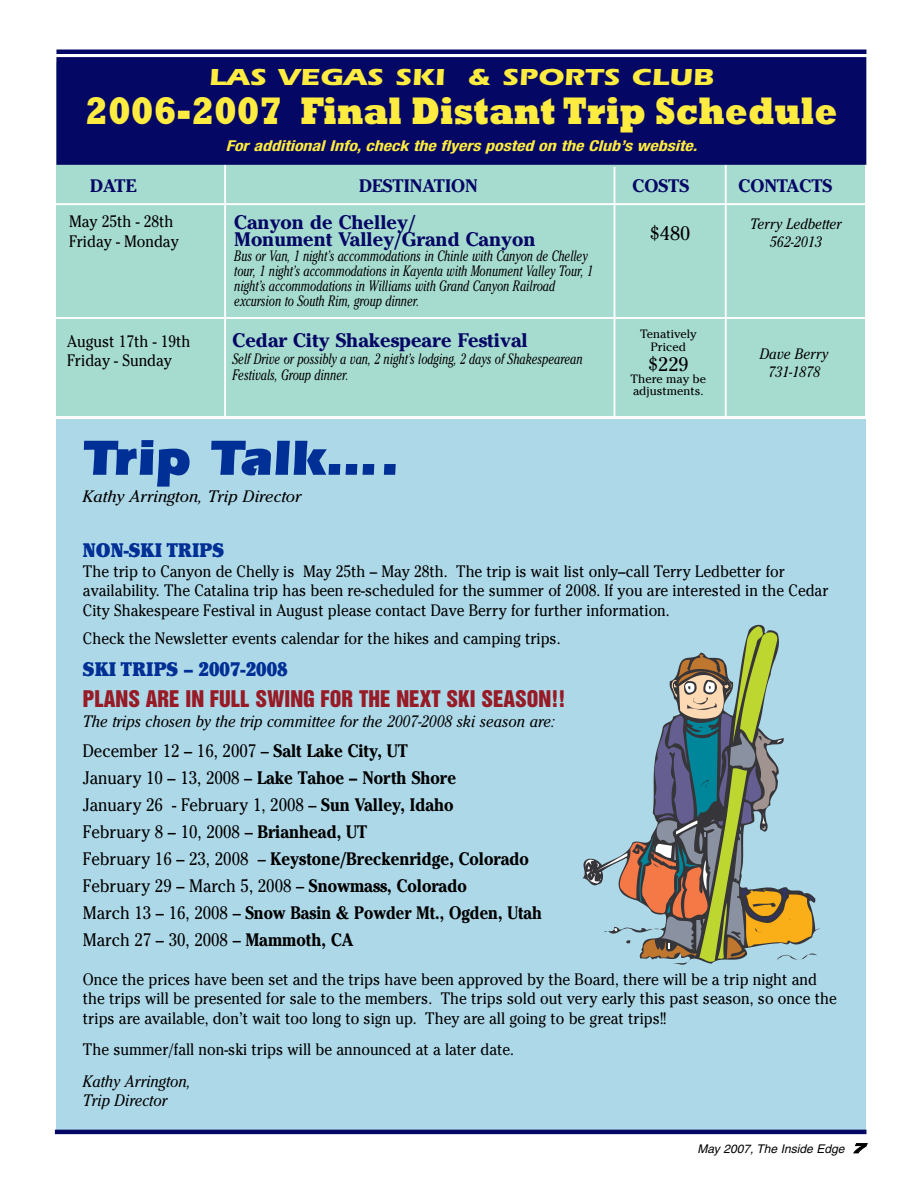
<style>
.page{position:relative;width:918px;height:1188px;background:#fff}
.page>*{position:absolute;margin:0;border:0;box-sizing:border-box;transform-origin:0 0}
.t1{font:900 51px "Itc Eras";color:#002f95}
.t2{font:800 39px "Rockwell";color:#ffec40;scale:.85 1}
.t3{font:700 24px "Itc Eras";color:#ffec40;scale:1.25 1}
.t4{font:21px "Helvetica Inserat";color:#971b26}
.t5{font:700 19.5px/16.5px "Cheltenham";color:#040764}
.t6{font:900 19.5px "Cheltenham";color:#002f95;scale:.9 1}
.t7{font:19.5px "Cheltenham";color:#000}
.t8{font:18px/27px "Cheltenham";color:#000;scale:.9 1}
.t9{font:700 18px "Cheltenham";color:#040764}
.t10{font:16.5px/19.5px "Cheltenham";color:#000;scale:.9 1}
.t11{font:italic 16.5px/19.5px "Cheltenham";color:#000;scale:.9 1}
.t12{font:italic 16.5px "Cheltenham";color:#000}
.t13{font:italic 15px/15px "Cheltenham";color:#000;scale:.74 1}
.t14{font:italic 700 condensed 15px "Helvetica Neue";color:#ffec40;scale:1.2 1}
.t15{font:italic 15px/18px "Cheltenham";color:#000;text-align:center;scale:.9 1}
.t16{font:12px/13.5px "Cheltenham";color:#000;text-align:center}
.t17{font:italic 12px "Helvetica";color:#000}
.s1{font-weight:700}
.s2{font-family:"Helvetica Neue";font-weight:800;font-stretch:expanded;font-size:13.5px}
</style>
<div class="page">
<div style="left:56px;top:420px;width:810px;height:713px;background:#add8e8"></div>
<div style="left:57px;top:62px;width:808px;height:354px;background:#a6dbcf"></div>
<hr style="left:55px;top:1130px;width:811px;height:4px;background:#040764">
<div style="left:56px;top:57px;width:810px;height:108px;background:#040764"></div>
<hr style="left:224px;top:165px;width:2px;height:252px;background:#fff">
<hr style="left:725px;top:165px;width:2px;height:253px;background:#fff">
<hr style="left:614px;top:167px;width:1px;height:250px;background:#fff">
<hr style="left:52px;top:203px;width:818px;height:2px;background:#fff">
<hr style="left:55px;top:317px;width:817px;height:2px;background:#fff">
<hr style="left:56px;top:50px;width:810px;height:4px;background:#040764">
<svg style="left:585px;top:626px;width:232px;height:336px"></svg>
<h3 class="t3" style="left:209px;top:68px;width:406px">LAS VEGAS SKI &amp; SPORTS CLUB</h3>
<h2 class="t2" style="left:85px;top:87px;width:886px">2006-2007 Final Distant Trip Schedule</h2>
<p class="t14" style="left:226px;top:140px;width:394px">For additional Info, check the flyers posted on the Club’s website.</p>
<p class="t9" style="left:90px;top:179px;width:48px">DATE</p>
<p class="t9" style="left:359px;top:179px;width:120px">DESTINATION</p>
<p class="t9" style="left:633px;top:179px;width:58px">COSTS</p>
<p class="t9" style="left:738px;top:179px;width:95px">CONTACTS</p>
<p class="t10" style="left:69px;top:212px;width:123px">May 25th - 28th<br>Friday - Monday</p>
<p class="t5" style="left:234px;top:216px;width:303px">Canyon de Chelley/<br>Monument Valley/Grand Canyon</p>
<p class="t13" style="left:234px;top:249px;width:486px">Bus or Van, 1 night’s accommodations in Chinle with Canyon de Chelley tour, 1 night’s accommodations in Kayenta with Monument Valley Tour, 1 night’s accommodations in Williams with Grand Canyon Railroad excursion to South Rim, group dinner.</p>
<p class="t7" style="left:650px;top:222px;width:42px">$480</p>
<p class="t15" style="left:750px;top:216px;width:103px">Terry Ledbetter<br>562-2013</p>
<p class="t10" style="left:67px;top:331px;width:138px">August 17th - 19th<br>Friday - Sunday</p>
<p class="t5" style="left:233px;top:334px;width:297px">Cedar City Shakespeare Festival</p>
<p class="t13" style="left:233px;top:352px;width:475px;line-height:16.5px">Self Drive or possibly a van, 2 night’s lodging, 2 days of Shakespearean<br>Festivals, Group dinner.</p>
<p class="t16" style="left:640px;top:327px;width:58px">Tenatively<br>Priced</p>
<p class="t7" style="left:648px;top:353px;width:42px">$229</p>
<p class="t16" style="left:631px;top:373px;width:77px;line-height:12px;text-align:left">There may be adjustments.</p>
<p class="t15" style="left:760px;top:346px;width:78px">Dave Berry<br>731-1878</p>
<h1 class="t1" style="left:83px;top:440px;width:318px">Trip Talk….</h1>
<p class="t12" style="left:83px;top:490px;width:220px">Kathy Arrington, Trip Director</p>
<p class="t6" style="left:83px;top:543px;width:158px">NON-SKI TRIPS</p>
<p class="t10" style="left:83px;top:561px;width:830px">The trip to Canyon de Chelly is May 25th – May 28th. The trip is wait list only--call Terry Ledbetter for availability. The Catalina trip has been re-scheduled for the summer of 2008. If you are interested in the Cedar<br>City Shakespeare Festival in August please contact Dave Berry for further information.</p>
<p class="t10" style="left:83px;top:629px;width:532px">Check the Newsletter events calendar for the hikes and camping trips.</p>
<p class="t6" style="left:83px;top:661px;width:229px">SKI TRIPS – 2007-2008</p>
<p class="t4" style="left:83px;top:691px;width:484px">PLANS ARE IN FULL SWING FOR THE NEXT SKI SEASON!!</p>
<p class="t11" style="left:83px;top:713px;width:526px">The trips chosen by the trip committee for the 2007-2008 ski season are:</p>
<p class="t8" style="left:83px;top:737px;width:511px">December 12 – 16, 2007 – <span class="s1">Salt Lake City, UT<br></span>January 10 – 13, 2008 – <span class="s1">Lake Tahoe – North Shore<br></span>January 26 - February 1, 2008 – <span class="s1">Sun Valley, Idaho<br></span>February 8 – 10, 2008 – <span class="s1">Brianhead, UT<br></span>February 16 – 23, 2008 – <span class="s1">Keystone/Breckenridge, Colorado </span>February 29 – March 5, 2008 – <span class="s1">Snowmass, Colorado<br></span>March 13 – 16, 2008 – <span class="s1">Snow Basin &amp; Powder Mt., Ogden, Utah </span>March 27 – 30, 2008 – <span class="s1">Mammoth, CA</span></p>
<p class="t10" style="left:83px;top:969px;width:839px">Once the prices have been set and the trips have been approved by the Board, there will be a trip night and the trips will be presented for sale to the members. The trips sold out very early this past season, so once the trips are available, don’t wait too long to sign up. They are all going to be great trips!!</p>
<p class="t10" style="left:83px;top:1040px;width:480px">The summer/fall non-ski trips will be announced at a later date.</p>
<p class="t11" style="left:83px;top:1073px;width:121px">Kathy Arrington,<br>Trip Director</p>
<p class="t17" style="left:697px;top:1145px;width:168px">May 2007, The Inside Edge <span class="s2">7</span></p>
</div>
